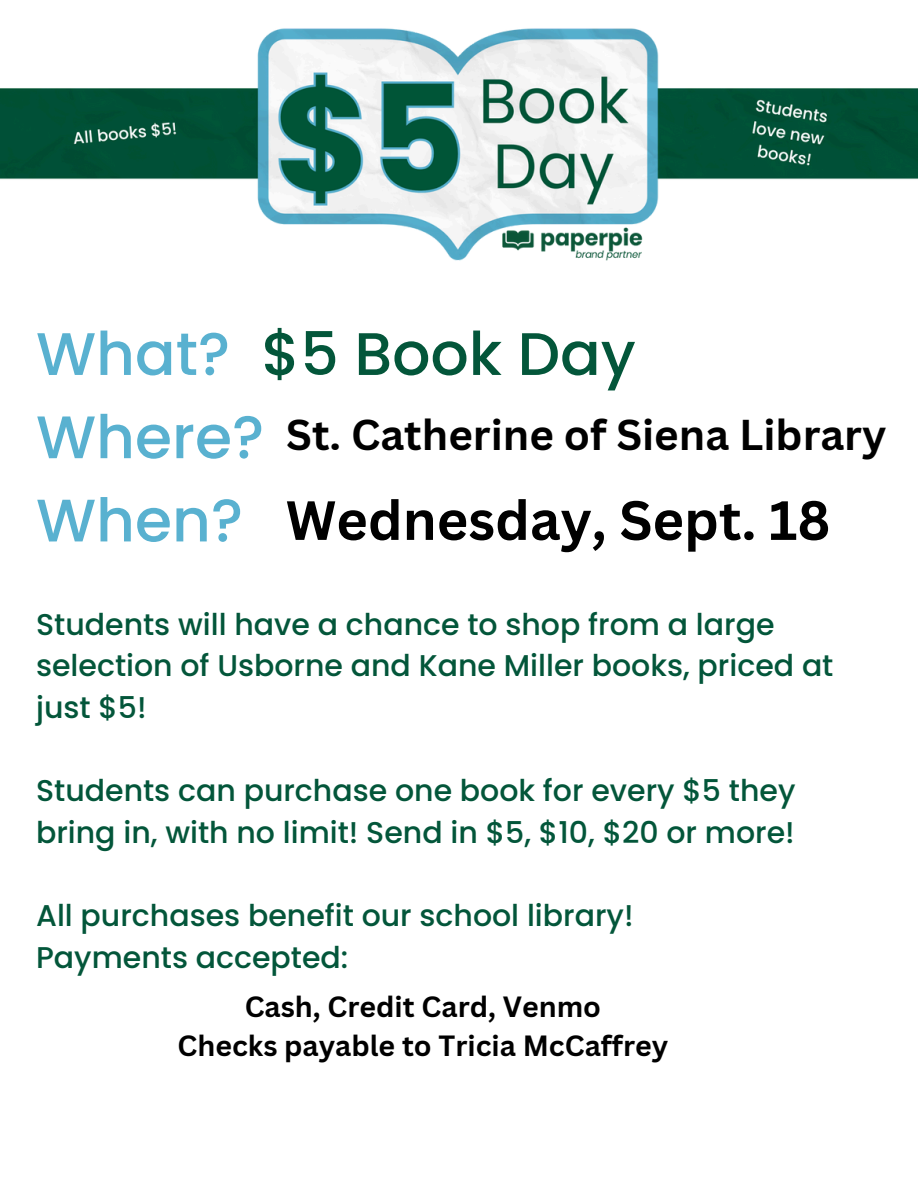
<style>
.page{position:relative;width:918px;height:1188px;background:#fff}
.page>*{position:absolute;margin:0;border:0;box-sizing:border-box;transform-origin:0 0}
.t1{font:500 60px/83.2px "Poppins";color:#59b1d0}
.t2{font:700 54px "Canva Sans";color:#000}
.t3{font:700 42px "Canva Sans";color:#000}
.t4{font:500 30px/41.7px "Poppins";color:#03563a}
.t5{font:700 28.5px "Canva Sans";color:#000}
.s1{color:#03563a}
</style>
<div class="page">
<img style="left:0;top:28px;width:918px;height:233px">
<p class="t1" style="left:36px;top:312px;width:601px">What? <span class="s1">$5 Book Day<br></span>Where?<br>When?</p>
<h2 class="t3" style="left:286px;top:405px;width:602px">St. Catherine of Siena Library</h2>
<h1 class="t2" style="left:286px;top:482px;width:546px">Wednesday, Sept. 18</h1>
<h1 class="t4" style="left:36px;top:603px;width:799px">Students will have a chance to shop from a large selection of Usborne and Kane Miller books, priced at just $5!</h1>
<p class="t4" style="left:36px;top:770px;width:761px">Students can purchase one book for every $5 they bring in, with no limit! Send in $5, $10, $20 or more!</p>
<p class="t4" style="left:36px;top:895px;width:599px">All purchases benefit our school library!</p>
<p class="t4" style="left:36px;top:936px;width:314px">Payments accepted:</p>
<p class="t5" style="left:245px;top:986px;width:358px">Cash, Credit Card, Venmo</p>
<p class="t5" style="left:178px;top:1026px;width:492px">Checks payable to Tricia McCaffrey</p>
</div>
